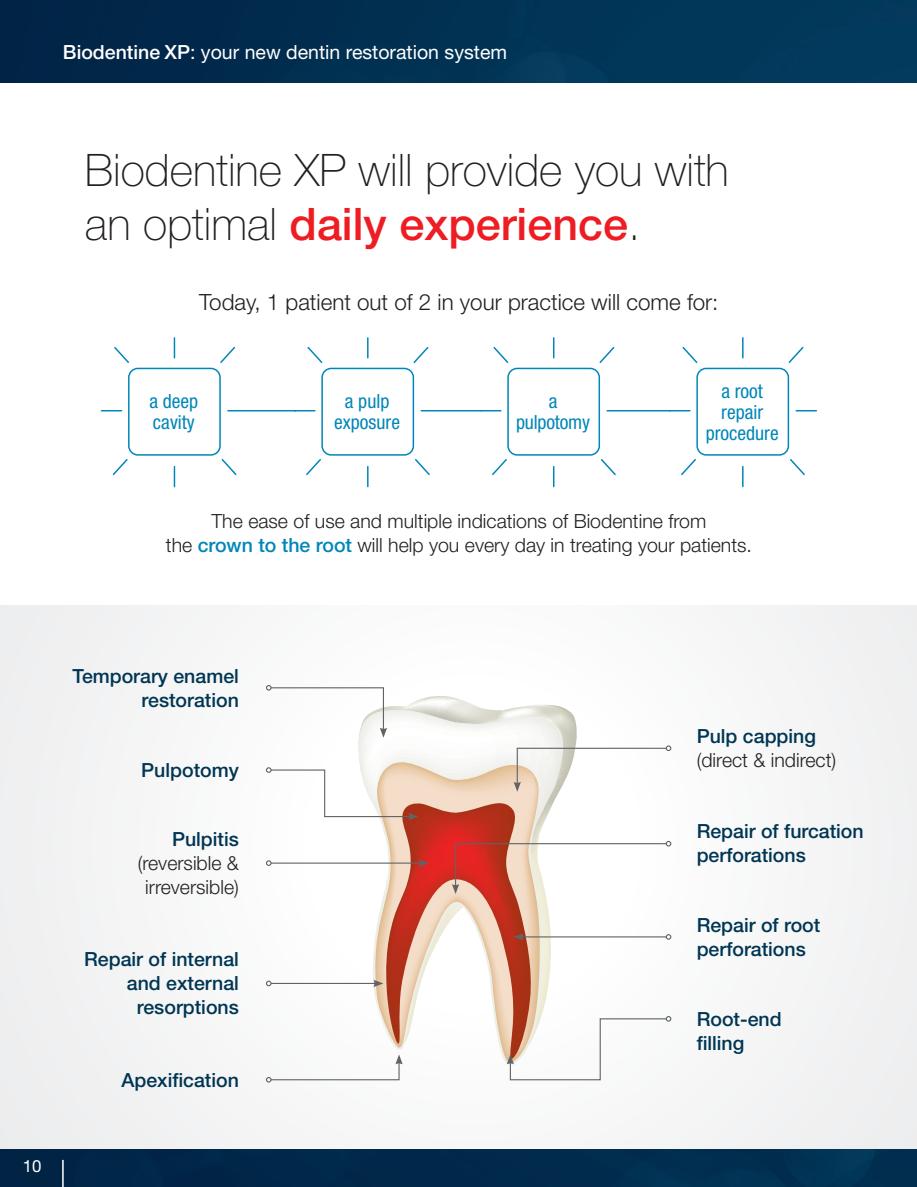
<style>
.page{position:relative;width:917px;height:1187px;background:#fff}
.page>*{position:absolute;margin:0;border:0;box-sizing:border-box;transform-origin:0 0}
.TXT{font:100 44.85px/53.8px "Helvetica Neue LT Std";color:#231f20}
.Titre{font:300 22.35px "Helvetica Neue LT Std";color:#231f20}
.t1{font:500 19.5px/24px "Helvetica Neue LT Std";color:#003553}
.Titre-2{font:300 19.5px/23.4px "Helvetica Neue LT Std";color:#231f20;text-align:center}
.Titre-3{font:condensed 19.5px/21px "Helvetica Neue LT Std";color:#0086b8}
.Titre-4{font:19.5px "Helvetica Neue LT Std";color:#fff}
.Titre-5{font:16.8px "Helvetica Neue LT Std";color:#fff}
.s1{font-weight:500}
.s2{font-weight:500;color:#ee1d23}
.s3{font-weight:500;color:#0086b8}
</style>
<div class="page">
<div style="left:128px;top:367px;width:93px;height:88px;border:2px solid #0086b8;border-radius:9px"></div>
<svg style="left:174px;top:338px;width:1px;height:20px"></svg>
<hr style="left:228px;top:410px;width:67px;height:1px;background:#0086b8">
<svg style="left:101px;top:410px;width:20px;height:1px"></svg>
<svg style="left:220px;top:346px;width:15px;height:17px"></svg>
<svg style="left:114px;top:347px;width:15px;height:16px"></svg>
<svg style="left:174px;top:466px;width:1px;height:20px"></svg>
<svg style="left:112px;top:459px;width:16px;height:17px"></svg>
<svg style="left:221px;top:459px;width:16px;height:17px"></svg>
<div style="left:321px;top:367px;width:93px;height:88px;border:2px solid #0086b8;border-radius:9px"></div>
<svg style="left:367px;top:338px;width:1px;height:20px"></svg>
<hr style="left:421px;top:410px;width:60px;height:1px;background:#0086b8">
<svg style="left:295px;top:410px;width:20px;height:1px"></svg>
<svg style="left:413px;top:346px;width:16px;height:17px"></svg>
<svg style="left:307px;top:347px;width:16px;height:16px"></svg>
<svg style="left:367px;top:466px;width:1px;height:20px"></svg>
<svg style="left:306px;top:459px;width:15px;height:17px"></svg>
<svg style="left:415px;top:459px;width:15px;height:17px"></svg>
<div style="left:507px;top:367px;width:93px;height:88px;border:2px solid #0086b8;border-radius:9px"></div>
<svg style="left:553px;top:338px;width:1px;height:20px"></svg>
<hr style="left:607px;top:410px;width:63px;height:1px;background:#0086b8">
<svg style="left:481px;top:410px;width:19px;height:1px"></svg>
<svg style="left:599px;top:346px;width:16px;height:17px"></svg>
<svg style="left:493px;top:347px;width:16px;height:16px"></svg>
<svg style="left:553px;top:466px;width:1px;height:20px"></svg>
<svg style="left:492px;top:459px;width:15px;height:17px"></svg>
<svg style="left:601px;top:459px;width:15px;height:17px"></svg>
<div style="left:696px;top:367px;width:92px;height:88px;border:2px solid #0086b8;border-radius:9px"></div>
<hr style="left:741px;top:338px;width:2px;height:20px;background:#0086b8">
<svg style="left:796px;top:410px;width:20px;height:1px"></svg>
<svg style="left:670px;top:410px;width:19px;height:1px"></svg>
<svg style="left:788px;top:346px;width:16px;height:17px"></svg>
<svg style="left:682px;top:347px;width:16px;height:16px"></svg>
<hr style="left:741px;top:466px;width:2px;height:20px;background:#0086b8">
<svg style="left:681px;top:459px;width:15px;height:17px"></svg>
<svg style="left:790px;top:459px;width:15px;height:17px"></svg>
<div style="left:0;top:605px;width:916px;height:555px;background:#f5f5f6"></div>
<img style="left:0;top:1149px;width:916px;height:37px">
<hr style="left:62px;top:1159px;width:2px;height:27px;background:#fff">
<img style="left:0;top:0;width:916px;height:83px">
<svg style="left:266px;top:685px;width:405px;height:397px"></svg>
<p class="Titre-4" style="left:63px;top:40px;width:445px"><span class="s1">Biodentine XP</span>: your new dentin restoration system</p>
<p class="TXT" style="left:85px;top:143px;width:645px">Biodentine XP will provide you with an optimal <span class="s2">daily experience</span>.</p>
<p class="Titre" style="left:199px;top:288px;width:520px">Today, 1 patient out of 2 in your practice will come for:</p>
<p class="Titre-3" style="left:149px;top:390px;width:50px">a deep cavity</p>
<p class="Titre-3" style="left:334px;top:390px;width:67px;text-align:center">a pulp exposure</p>
<p class="Titre-3" style="left:548px;top:390px;width:10px">a</p>
<p class="Titre-3" style="left:516px;top:411px;width:75px">pulpotomy</p>
<p class="Titre-3" style="left:721px;top:380px;width:43px">a root</p>
<p class="Titre-3" style="left:721px;top:401px;width:43px">repair</p>
<p class="Titre-3" style="left:705px;top:422px;width:74px">procedure</p>
<p class="Titre-2" style="left:166px;top:509px;width:587px">The ease of use and multiple indications of Biodentine from<br>the <span class="s3">crown to the root</span> will help you every day in treating your patients.</p>
<p class="Titre-5" style="left:23px;top:1155px;width:20px">10</p>
<p class="t1" style="left:73px;top:663px;width:168px;text-align:right">Temporary enamel restoration</p>
<p class="t1" style="left:141px;top:757px;width:99px">Pulpotomy</p>
<p class="t1" style="left:172px;top:826px;width:68px">Pulpitis</p>
<p class="Titre-2" style="left:138px;top:850px;width:103px;line-height:24px">(reversible &amp; irreversible)</p>
<p class="t1" style="left:84px;top:947px;width:156px;text-align:right">Repair of internal and external resorptions</p>
<p class="t1" style="left:121px;top:1067px;width:119px">Apexification</p>
<p class="t1" style="left:696px;top:724px;width:121px">Pulp capping</p>
<p class="Titre-2" style="left:696px;top:748px;width:141px">(direct &amp; indirect)</p>
<p class="t1" style="left:696px;top:818px;width:168px">Repair of furcation perforations</p>
<p class="t1" style="left:696px;top:912px;width:125px">Repair of root perforations</p>
<p class="t1" style="left:696px;top:1006px;width:86px">Root-end filling</p>
</div>
